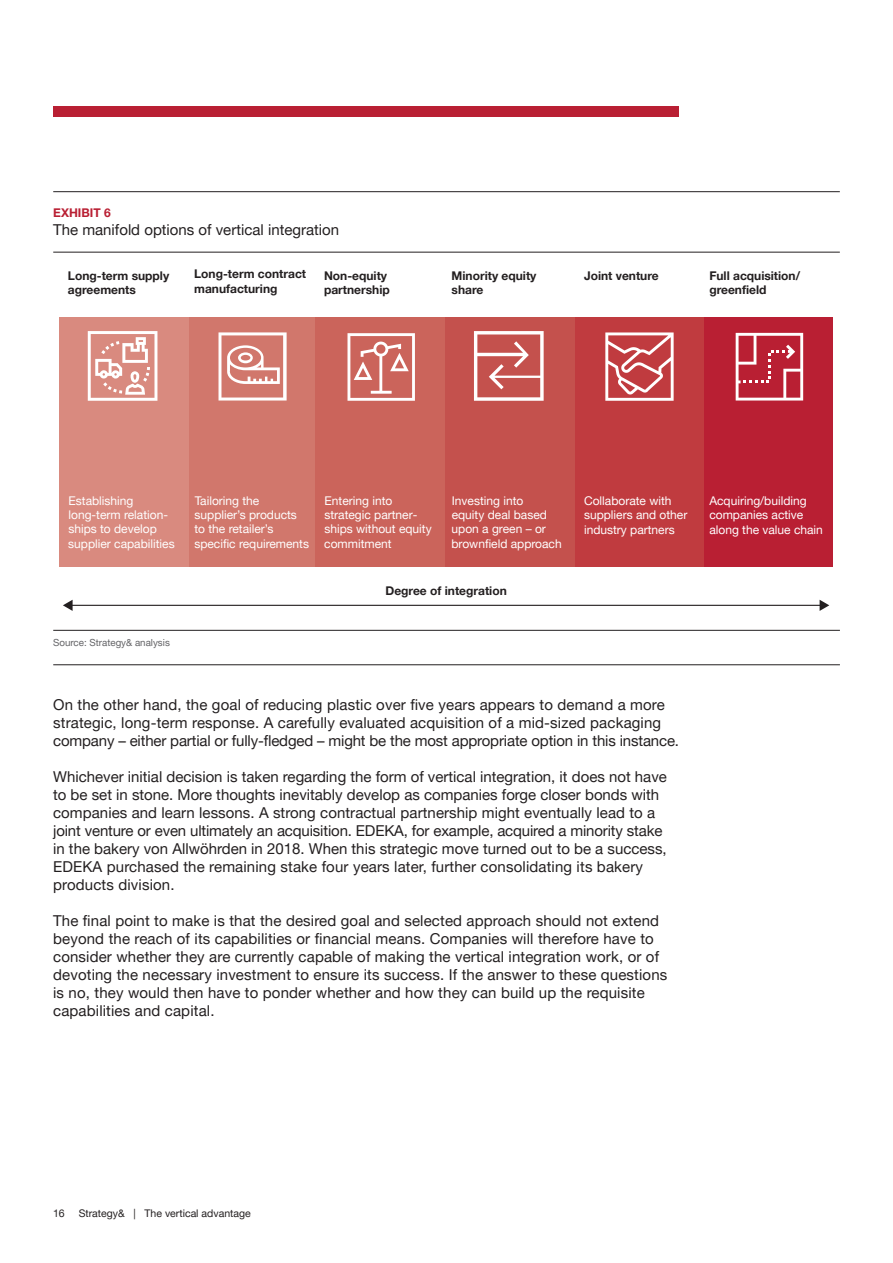
<style>
.page{position:relative;width:893px;height:1263px;background:#fff}
.page>*{position:absolute;margin:0;border:0;box-sizing:border-box;transform-origin:0 0}
.Body_Text_10_12{font:15px/18px "Helvetica Neue LT Pro";letter-spacing:.01em;color:#231f20}
.White_BG_Exhibit_Tit{font:15px "Helvetica Neue LT Pro";color:#231f20}
.t1{font:12px/14.4px "Helvetica Neue LT Pro";color:#fff}
.t2{font:700 12px/14.4px "Helvetica Neue LT Pro";color:#231f20}
.White_BG_Exhibit_Num{font:700 12px "Helvetica Neue LT Pro";color:#b91f33}
.t3{font:10.5px "Helvetica Neue LT Pro";color:#231f20}
.White_BG_Footnotes_6{font:9.75px "Helvetica Neue LT Pro";color:#636366}
</style>
<div class="page">
<div style="left:53px;top:106px;width:626px;height:11px;background:#b91f33"></div>
<hr style="left:53px;top:630px;width:787px;height:1px;background:#231f20">
<hr style="left:53px;top:664px;width:787px;height:1px;background:#231f20">
<hr style="left:53px;top:191px;width:787px;height:1px;background:#231f20">
<hr style="left:53px;top:252px;width:787px;height:1px;background:#231f20">
<div style="left:703px;top:317px;width:130px;height:249px;background:#b91f33"></div>
<div style="left:574px;top:317px;width:130px;height:249px;background:#c03b3f"></div>
<div style="left:445px;top:317px;width:129px;height:249px;background:#c4514d"></div>
<div style="left:187px;top:317px;width:129px;height:249px;background:#d1776c"></div>
<div style="left:59px;top:317px;width:129px;height:249px;background:#d98a7f"></div>
<hr style="left:71px;top:605px;width:750px;height:1px;background:#231f20">
<svg style="left:63px;top:600px;width:10px;height:11px"></svg>
<svg style="left:820px;top:600px;width:9px;height:11px"></svg>
<div style="left:316px;top:317px;width:129px;height:249px;background:#cb645b"></div>
<svg style="left:88px;top:331px;width:69px;height:70px"></svg>
<svg style="left:605px;top:332px;width:69px;height:69px"></svg>
<svg style="left:218px;top:332px;width:69px;height:68px"></svg>
<svg style="left:474px;top:331px;width:70px;height:70px"></svg>
<svg style="left:347px;top:333px;width:68px;height:68px"></svg>
<svg style="left:736px;top:333px;width:67px;height:67px"></svg>
<p class="White_BG_Exhibit_Num" style="left:53px;top:205px;width:59px">EXHIBIT 6</p>
<p class="White_BG_Exhibit_Tit" style="left:53px;top:220px;width:287px">The manifold options of vertical integration</p>
<p class="t2" style="left:68px;top:268px;width:103px">Long-term supply agreements</p>
<p class="t2" style="left:194px;top:266px;width:113px">Long-term contract manufacturing</p>
<p class="t2" style="left:324px;top:268px;width:67px">Non-equity partnership</p>
<p class="t2" style="left:452px;top:268px;width:86px">Minority equity share</p>
<p class="t2" style="left:584px;top:268px;width:76px">Joint venture</p>
<p class="t2" style="left:709px;top:268px;width:92px">Full acquisition/ greenfield</p>
<p class="t1" style="left:68px;top:493px;width:108px">Establishing long-term relation&shy;ships to develop supplier capabilities</p>
<p class="White_BG_Footnotes_6" style="left:53px;top:636px;width:118px">Source: Strategy&amp; analysis</p>
<p class="t1" style="left:194px;top:493px;width:116px">Tailoring the supplier’s products to the retailer’s specific requirements</p>
<p class="t1" style="left:324px;top:493px;width:109px">Entering into strategic partner&shy;ships without equity commitment</p>
<p class="t2" style="left:385px;top:583px;width:123px">Degree of integration</p>
<p class="t1" style="left:451px;top:493px;width:112px">Investing into<br>equity deal based upon a green – or brownfield approach</p>
<p class="t1" style="left:584px;top:493px;width:105px">Collaborate with suppliers and other industry partners</p>
<p class="Body_Text_10_12" style="left:53px;top:695px;width:627px">On the other hand, the goal of reducing plastic over five years appears to demand a more strategic, long-term response. A carefully evaluated acquisition of a mid-sized packaging company – either partial or fully-fledged – might be the most appropriate option in this instance.</p>
<p class="Body_Text_10_12" style="left:53px;top:767px;width:615px">Whichever initial decision is taken regarding the form of vertical integration, it does not have to be set in stone. More thoughts inevitably develop as companies forge closer bonds with companies and learn lessons. A strong contractual partnership might eventually lead to a joint venture or even ultimately an acquisition. EDEKA, for example, acquired a minority stake in the bakery von Allwöhrden in 2018. When this strategic move turned out to be a success, EDEKA purchased the remaining stake four years later, further consolidating its bakery products division.</p>
<p class="Body_Text_10_12" style="left:53px;top:911px;width:616px">The final point to make is that the desired goal and selected approach should not extend beyond the reach of its capabilities or financial means. Companies will therefore have to consider whether they are currently capable of making the vertical integration work, or of devoting the necessary investment to ensure its success. If the answer to these questions is no, they would then have to ponder whether and how they can build up the requisite capabilities and capital.</p>
<p class="t1" style="left:709px;top:493px;width:115px">Acquiring/building companies active along the value chain</p>
<p class="t3" style="left:53px;top:1207px;width:13px">16</p>
<p class="t3" style="left:79px;top:1207px;width:174px">Strategy&amp; | The vertical advantage</p>
</div>
